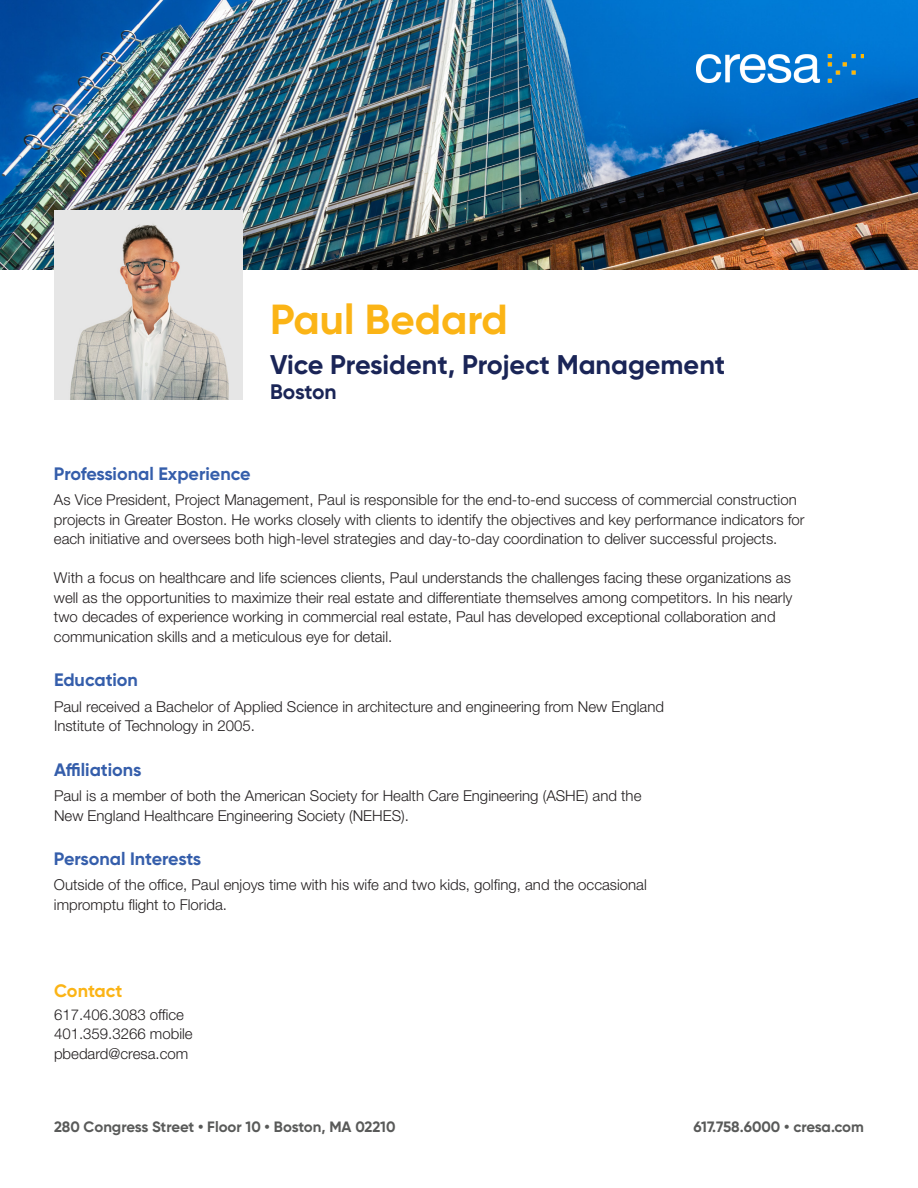
<style>
.page{position:relative;width:918px;height:1188px;background:#fff}
.page>*{position:absolute;margin:0;border:0;box-sizing:border-box;transform-origin:0 0}
.Name{font:700 42px "Gilroy";color:#fbb416}
.t1{font:700 27px "Gilroy";color:#1a2557}
.Office{font:700 21px "Gilroy";letter-spacing:-.01em;color:#1a2557}
.Header-V{font:700 18px "Gilroy";color:#355eab}
.t2{font:700 18px "Gilroy";color:#fbb416}
.Body{font:300 15px/19.5px "Helvetica Neue LT Std";color:#231f20}
.t3{font:700 15px "Gilroy";color:#595a59}
</style>
<div class="page">
<img style="left:0;top:0;width:918px;height:270px">
<img style="left:697px;top:54px;width:167px;height:29px">
<img style="left:54px;top:211px;width:189px;height:189px">
<p class="Name" style="left:270px;top:293px;width:239px">Paul Bedard</p>
<p class="t1" style="left:270px;top:348px;width:457px">Vice President, Project Management</p>
<p class="Office" style="left:270px;top:379px;width:68px">Boston</p>
<p class="Header-V" style="left:54px;top:462px;width:198px">Professional Experience</p>
<p class="Body" style="left:54px;top:490px;width:752px">As Vice President, Project Management, Paul is responsible for the end-to-end success of commercial construction projects in Greater Boston. He works closely with clients to identify the objectives and key performance indicators for each initiative and oversees both high-level strategies and day-to-day coordination to deliver successful projects.</p>
<p class="Body" style="left:54px;top:568px;width:740px">With a focus on healthcare and life sciences clients, Paul understands the challenges facing these organizations as well as the opportunities to maximize their real estate and differentiate themselves among competitors. In his nearly two decades of experience working in commercial real estate, Paul has developed exceptional collaboration and communication skills and a meticulous eye for detail.</p>
<p class="Header-V" style="left:54px;top:669px;width:86px">Education</p>
<p class="Body" style="left:54px;top:696px;width:611px">Paul received a Bachelor of Applied Science in architecture and engineering from New England<br>Institute of Technology in 2005.</p>
<p class="Header-V" style="left:54px;top:758px;width:89px">Affiliations</p>
<p class="Body" style="left:54px;top:786px;width:589px">Paul is a member of both the American Society for Health Care Engineering (ASHE) and the<br>New England Healthcare Engineering Society (NEHES).</p>
<p class="Header-V" style="left:54px;top:847px;width:149px">Personal Interests</p>
<p class="Body" style="left:54px;top:875px;width:594px">Outside of the office, Paul enjoys time with his wife and two kids, golfing, and the occasional impromptu flight to Florida.</p>
<p class="t2" style="left:54px;top:980px;width:70px">Contact</p>
<p class="Body" style="left:54px;top:1005px;width:132px">617.406.3083 office</p>
<p class="Body" style="left:54px;top:1024px;width:140px">401.359.3266 mobile</p>
<p class="Body" style="left:54px;top:1044px;width:136px">pbedard@cresa.com</p>
<p class="t3" style="left:54px;top:1118px;width:343px">280 Congress Street • Floor 10 • Boston, MA 02210</p>
<p class="t3" style="left:694px;top:1118px;width:172px">617.758.6000 • cresa.com</p>
</div>
